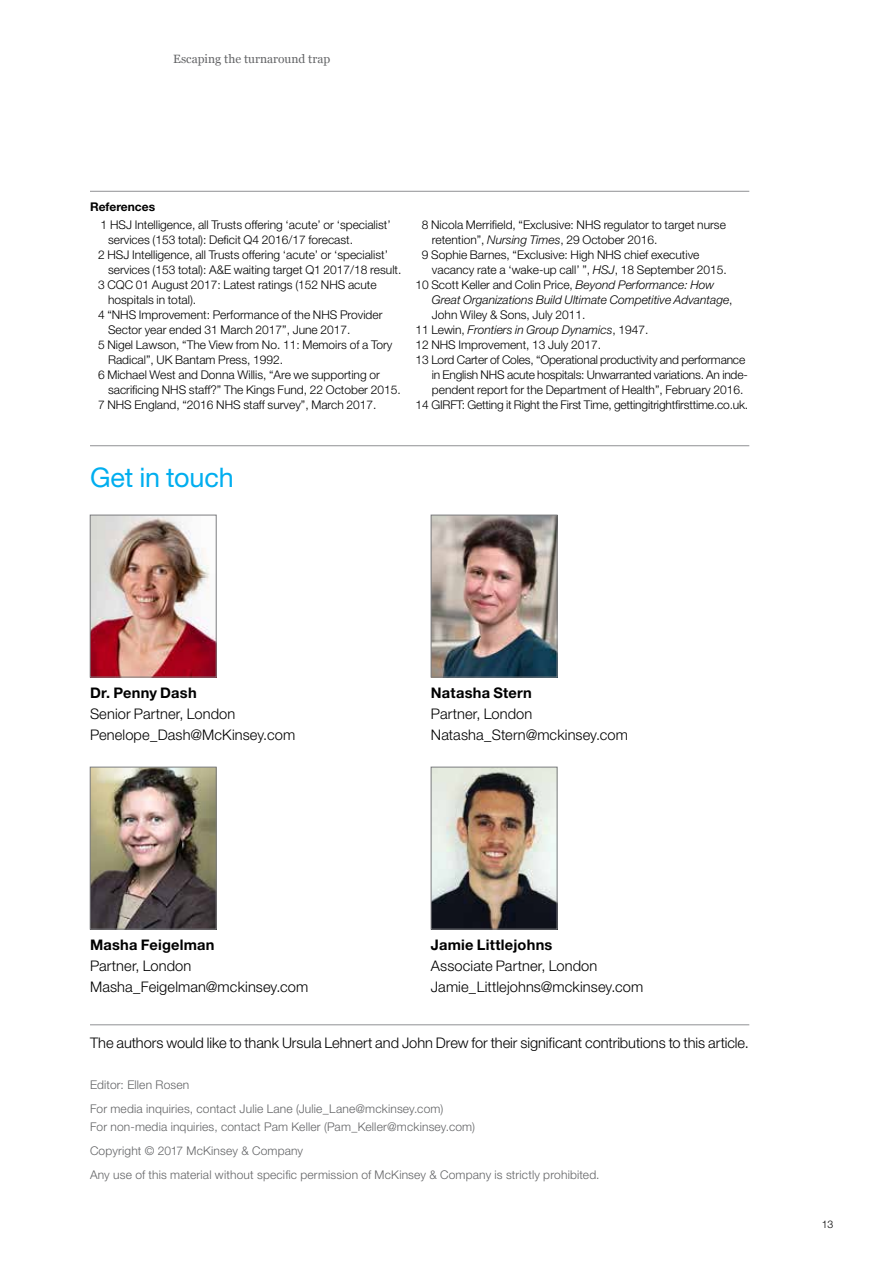
<style>
.page{position:relative;width:893px;height:1263px;background:#fff}
.page>*{position:absolute;margin:0;border:0;box-sizing:border-box;transform-origin:0 0}
.t1{font:27px "Helvetica Neue LT Std";letter-spacing:-.005em;color:#00aeef}
.t2{font:300 14.7px/21px "Helvetica Neue LT Std";letter-spacing:.005em;color:#000}
.t3{font:700 14.7px "Helvetica Neue LT Std";letter-spacing:.015em;color:#000}
.t4{font:300 12px "Helvetica Neue LT Std";color:#000}
.t5{font:300 12px/24px "Helvetica Neue LT Std";letter-spacing:.015em;color:#636466}
.t6{font:italic 300 12px "Helvetica Neue LT Std";color:#000}
.t7{font:12px "Georgia";color:#636466}
.t8{font:700 12px "Helvetica Neue LT Std";color:#000}
.t9{font:300 10.5px "Helvetica Neue LT Std";color:#000}
.s1{font-style:italic}
.s2{font-style:normal}
</style>
<div class="page">
<hr style="left:90px;top:191px;width:659px;height:1px;background:#7b7c7f">
<img style="left:92px;top:517px;width:122px;height:158px">
<div style="left:90px;top:515px;width:126px;height:162px;border:1px solid #7b7c7f"></div>
<img style="left:92px;top:769px;width:122px;height:158px">
<div style="left:90px;top:767px;width:126px;height:162px;border:1px solid #7b7c7f"></div>
<img style="left:433px;top:517px;width:122px;height:158px">
<div style="left:431px;top:515px;width:126px;height:162px;border:1px solid #7b7c7f"></div>
<img style="left:433px;top:769px;width:122px;height:158px">
<div style="left:431px;top:767px;width:126px;height:162px;border:1px solid #7b7c7f"></div>
<hr style="left:90px;top:1024px;width:659px;height:1px;background:#7b7c7f">
<hr style="left:90px;top:445px;width:659px;height:1px;background:#7b7c7f">
<p class="t7" style="left:173px;top:50px;width:159px">Escaping the turnaround trap</p>
<p class="t8" style="left:90px;top:199px;width:67px">References</p>
<p class="t4" style="left:101px;top:217px;width:292px">1 HSJ Intelligence, all Trusts offering ‘acute’ or ‘specialist’</p>
<p class="t4" style="left:108px;top:232px;width:247px">services (153 total): Deficit Q4 2016/17 forecast.</p>
<p class="t4" style="left:98px;top:247px;width:292px">2 HSJ Intelligence, all Trusts offering ‘acute’ or ‘specialist’</p>
<p class="t4" style="left:108px;top:262px;width:295px">services (153 total): A&amp;E waiting target Q1 2017/18 result.</p>
<p class="t4" style="left:98px;top:277px;width:280px">3 CQC 01 August 2017: Latest ratings (152 NHS acute</p>
<p class="t4" style="left:108px;top:292px;width:90px">hospitals in total).</p>
<p class="t4" style="left:98px;top:307px;width:286px">4 “NHS Improvement: Performance of the NHS Provider</p>
<p class="t4" style="left:108px;top:322px;width:244px">Sector year ended 31 March 2017”, June 2017.</p>
<p class="t4" style="left:98px;top:337px;width:296px">5 Nigel Lawson, “The View from No. 11: Memoirs of a Tory</p>
<p class="t4" style="left:108px;top:352px;width:177px">Radical”, UK Bantam Press, 1992.</p>
<p class="t4" style="left:98px;top:367px;width:283px">6 Michael West and Donna Willis, “Are we supporting or</p>
<p class="t4" style="left:108px;top:382px;width:294px">sacrificing NHS staff?” The Kings Fund, 22 October 2015.</p>
<p class="t4" style="left:98px;top:397px;width:280px">7 NHS England, “2016 NHS staff survey”, March 2017.</p>
<p class="t4" style="left:422px;top:217px;width:306px">8 Nicola Merrifield, “Exclusive: NHS regulator to target nurse</p>
<p class="t4" style="left:432px;top:232px;width:227px">retention”, <span class="s1">Nursing Times</span>, 29 October 2016.</p>
<p class="t4" style="left:422px;top:247px;width:279px">9 Sophie Barnes, “Exclusive: High NHS chief executive</p>
<p class="t4" style="left:432px;top:262px;width:296px">vacancy rate a ‘wake-up call’ ”, <span class="s1">HSJ</span>, 18 September 2015.</p>
<p class="t4" style="left:415px;top:277px;width:300px">10 Scott Keller and Colin Price, <span class="s1">Beyond Performance: How</span></p>
<p class="t6" style="left:432px;top:293px;width:302px">Great Organizations Build Ultimate Competitive Advantage<span class="s2">,</span></p>
<p class="t4" style="left:432px;top:307px;width:155px">John Wiley &amp; Sons, July 2011.</p>
<p class="t6" style="left:415px;top:323px;width:235px"><span class="s2">11 Lewin,</span> Frontiers in Group Dynamics<span class="s2">, 1947.</span></p>
<p class="t4" style="left:415px;top:337px;width:187px">12 NHS Improvement, 13 July 2017.</p>
<p class="t4" style="left:415px;top:352px;width:331px">13 Lord Carter of Coles, “Operational productivity and performance</p>
<p class="t4" style="left:432px;top:367px;width:317px">in English NHS acute hospitals: Unwarranted variations. An inde-</p>
<p class="t4" style="left:432px;top:382px;width:313px">pendent report for the Department of Health”, February 2016.</p>
<p class="t4" style="left:415px;top:397px;width:334px">14 GIRFT: Getting it Right the First Time, gettingitrightfirsttime.co.uk.</p>
<h1 class="t1" style="left:90px;top:461px;width:145px">Get in touch</h1>
<p class="t3" style="left:90px;top:684px;width:108px">Dr. Penny Dash</p>
<p class="t2" style="left:90px;top:703px;width:207px">Senior Partner, London<br>Penelope_Dash@McKinsey.com</p>
<p class="t3" style="left:431px;top:684px;width:102px">Natasha Stern</p>
<p class="t2" style="left:431px;top:703px;width:199px">Partner, London<br>Natasha_Stern@mckinsey.com</p>
<p class="t3" style="left:90px;top:936px;width:126px">Masha Feigelman</p>
<p class="t2" style="left:90px;top:955px;width:220px">Partner, London<br>Masha_Feigelman@mckinsey.com</p>
<p class="t3" style="left:431px;top:936px;width:123px">Jamie Littlejohns</p>
<p class="t2" style="left:431px;top:955px;width:214px">Associate Partner, London<br>Jamie_Littlejohns@mckinsey.com</p>
<p class="t2" style="left:90px;top:1032px;width:660px">The authors would like to thank Ursula Lehnert and John Drew for their significant contributions to this article.</p>
<p class="t5" style="left:90px;top:1072px;width:355px">Editor: Ellen Rosen<br>For media inquiries, contact Julie Lane (Julie_Lane@mckinsey.com)</p>
<p class="t5" style="left:90px;top:1114px;width:511px">For non-media inquiries, contact Pam Keller (Pam_Keller@mckinsey.com)<br>Copyright © 2017 McKinsey &amp; Company<br>Any use of this material without specific permission of McKinsey &amp; Company is strictly prohibited.</p>
<p class="t9" style="left:822px;top:1218px;width:13px">13</p>
</div>
